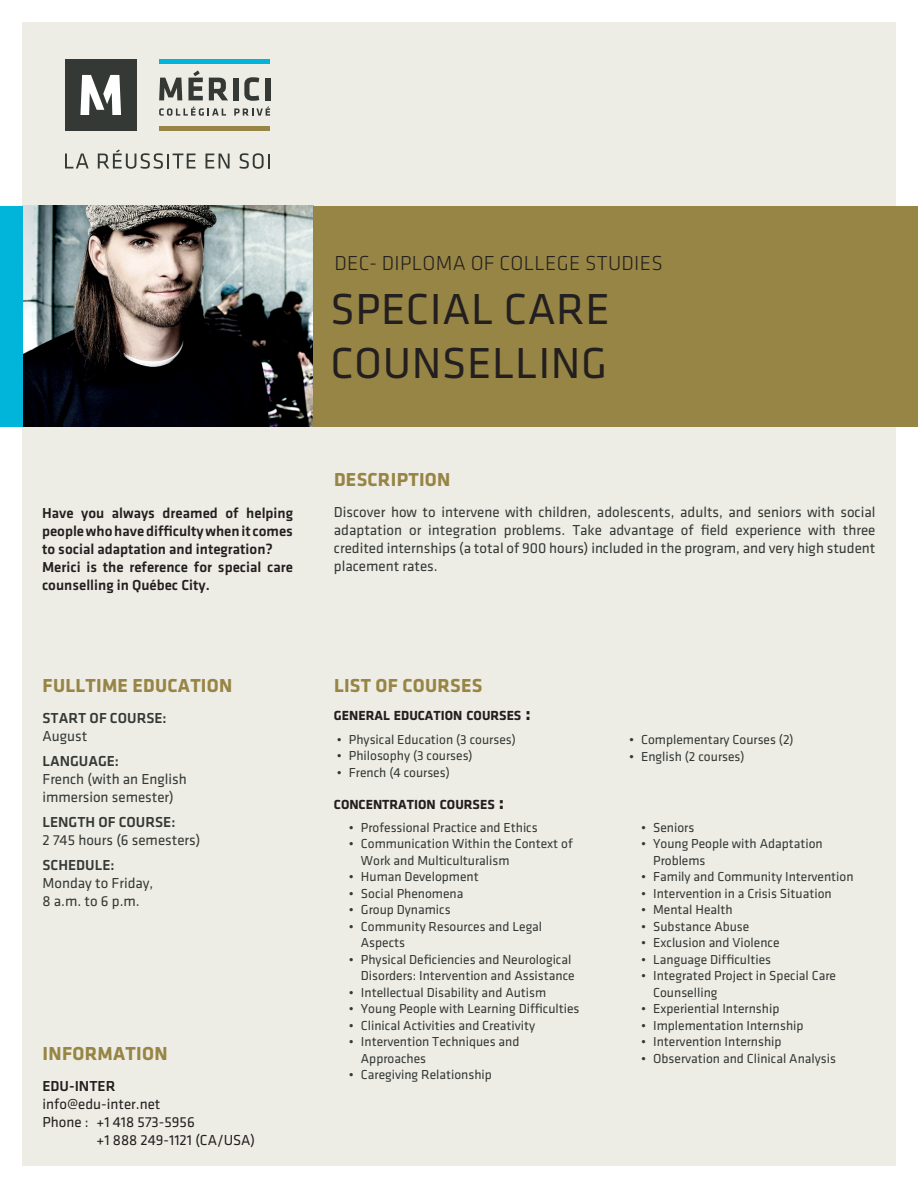
<style>
.page{position:relative;width:918px;height:1188px;background:#fff}
.page>*{position:absolute;margin:0;border:0;box-sizing:border-box;transform-origin:0 0}
.t1{font:45px/54px "Klavika";letter-spacing:.015em;color:#231f20}
.t2{font:21px "Klavika Light OSTF";letter-spacing:.015em;color:#231f20}
.t3{font:700 19.5px "Klavika";letter-spacing:.015em;color:#978545}
.t4{font:15px/18px "Klavika";color:#343936}
.t5{font:500 15px/18px "Klavika";color:#231f20}
.t6{font:15px "Klavika";color:#231f20}
.t7{font:500 15px "Klavika";color:#343936}
.t8{font:700 13.65px "Klavika";color:#231f20}
.t9{font:13.5px/16.5px "Klavika";color:#343936}
.s1{font-size:19.5px}
</style>
<div class="page">
<div style="left:22px;top:22px;width:874px;height:1144px;background:#eeede5"></div>
<svg style="left:65px;top:154px;width:24px;height:15px"></svg>
<svg style="left:98px;top:149px;width:98px;height:20px"></svg>
<svg style="left:206px;top:154px;width:24px;height:15px"></svg>
<svg style="left:239px;top:153px;width:31px;height:16px"></svg>
<div style="left:65px;top:59px;width:72px;height:72px;background:#343936"></div>
<svg style="left:80px;top:75px;width:41px;height:40px"></svg>
<svg style="left:159px;top:78px;width:23px;height:22px"></svg>
<svg style="left:188px;top:70px;width:15px;height:30px"></svg>
<svg style="left:209px;top:78px;width:19px;height:22px"></svg>
<div style="left:233px;top:78px;width:5px;height:22px;background:#343936"></div>
<svg style="left:234px;top:77px;width:36px;height:39px"></svg>
<div style="left:159px;top:59px;width:111px;height:5px;background:#00b4da"></div>
<div style="left:159px;top:126px;width:111px;height:5px;background:#978545"></div>
<svg style="left:159px;top:106px;width:67px;height:10px"></svg>
<img style="left:22px;top:206px;width:291px;height:221px">
<div style="left:0;top:206px;width:22px;height:221px;background:#00b4da"></div>
<div style="left:313px;top:206px;width:605px;height:221px;background:#978545"></div>
<p class="t5" style="left:42px;top:504px;width:253px">Have you always dreamed of helping people who have difficulty when it comes to social adaptation and integration?<br>Merici is the reference for special care counselling in Québec City.</p>
<h3 class="t3" style="left:43px;top:675px;width:191px">FULLTIME EDUCATION</h3>
<p class="t7" style="left:43px;top:710px;width:126px">START OF COURSE:</p>
<p class="t4" style="left:43px;top:728px;width:46px">August</p>
<p class="t7" style="left:43px;top:753px;width:78px">LANGUAGE:</p>
<p class="t4" style="left:43px;top:770px;width:146px">French (with an English immersion semester)</p>
<p class="t7" style="left:43px;top:814px;width:134px">LENGTH OF COURSE:</p>
<p class="t4" style="left:43px;top:831px;width:159px">2 745 hours (6 semesters)</p>
<p class="t7" style="left:43px;top:857px;width:74px">SCHEDULE:</p>
<p class="t4" style="left:43px;top:874px;width:112px">Monday to Friday,<br>8 a.m. to 6 p.m.</p>
<h3 class="t3" style="left:43px;top:1043px;width:126px">INFORMATION</h3>
<p class="t5" style="left:43px;top:1078px;width:74px">EDU-INTER</p>
<p class="t6" style="left:43px;top:1097px;width:119px">info@edu-inter.net</p>
<p class="t6" style="left:43px;top:1115px;width:154px">Phone : +1 418 573-5956</p>
<p class="t6" style="left:97px;top:1133px;width:160px">+1 888 249-1121 (CA/USA)</p>
<h2 class="t2" style="left:334px;top:252px;width:330px">DEC- DIPLOMA OF COLLEGE STUDIES</h2>
<h1 class="t1" style="left:330px;top:282px;width:281px">SPECIAL CARE<br>COUNSELLING</h1>
<h3 class="t3" style="left:334px;top:468px;width:118px">DESCRIPTION</h3>
<p class="t4" style="left:334px;top:503px;width:543px;text-align:justify">Discover how to intervene with children, adolescents, adults, and seniors with social adaptation or integration problems. Take advantage of field experience with three credited internships (a total of 900 hours) included in the program, and very high student placement rates.</p>
<h3 class="t3" style="left:334px;top:675px;width:150px">LIST OF COURSES</h3>
<p class="t8" style="left:334px;top:708px;width:198px">GENERAL EDUCATION COURSES <span class="s1">:</span></p>
<p class="t9" style="left:337px;top:731px;width:181px">• Physical Education (3 courses)</p>
<p class="t9" style="left:337px;top:747px;width:137px">• Philosophy (3 courses)</p>
<p class="t9" style="left:337px;top:764px;width:114px">• French (4 courses)</p>
<p class="t8" style="left:334px;top:797px;width:172px">CONCENTRATION COURSES <span class="s1">:</span></p>
<p class="t9" style="left:349px;top:819px;width:190px">• Professional Practice and Ethics</p>
<p class="t9" style="left:361px;top:836px;width:213px;text-indent:-12px">• Communication Within the Context of<br>Work and Multiculturalism</p>
<p class="t9" style="left:349px;top:869px;width:131px">• Human Development</p>
<p class="t9" style="left:349px;top:885px;width:116px">• Social Phenomena</p>
<p class="t9" style="left:349px;top:902px;width:103px">• Group Dynamics</p>
<p class="t9" style="left:361px;top:918px;width:183px;text-indent:-12px">• Community Resources and Legal<br>Aspects</p>
<p class="t9" style="left:349px;top:951px;width:227px;text-align:right">• Physical Deficiencies and Neurological<br>Disorders: Intervention and Assistance</p>
<p class="t9" style="left:349px;top:984px;width:199px">• Intellectual Disability and Autism</p>
<p class="t9" style="left:349px;top:1001px;width:232px">• Young People with Learning Difficulties</p>
<p class="t9" style="left:349px;top:1017px;width:188px">• Clinical Activities and Creativity</p>
<p class="t9" style="left:361px;top:1034px;width:160px;text-indent:-12px">• Intervention Techniques and<br>Approaches</p>
<p class="t9" style="left:349px;top:1067px;width:145px">• Caregiving Relationship</p>
<p class="t9" style="left:629px;top:732px;width:166px">• Complementary Courses (2)</p>
<p class="t9" style="left:629px;top:748px;width:117px">• English (2 courses)</p>
<p class="t9" style="left:641px;top:819px;width:55px">• Seniors</p>
<p class="t9" style="left:653px;top:835px;width:171px;text-indent:-12px">• Young People with Adaptation<br>Problems</p>
<p class="t9" style="left:641px;top:868px;width:214px">• Family and Community Intervention</p>
<p class="t9" style="left:641px;top:885px;width:192px">• Intervention in a Crisis Situation</p>
<p class="t9" style="left:641px;top:901px;width:93px">• Mental Health</p>
<p class="t9" style="left:641px;top:918px;width:110px">• Substance Abuse</p>
<p class="t9" style="left:641px;top:934px;width:140px">• Exclusion and Violence</p>
<p class="t9" style="left:641px;top:951px;width:131px">• Language Difficulties</p>
<p class="t9" style="left:653px;top:967px;width:184px;text-indent:-12px">• Integrated Project in Special Care<br>Counselling</p>
<p class="t9" style="left:641px;top:1000px;width:140px">• Experiential Internship</p>
<p class="t9" style="left:641px;top:1017px;width:164px">• Implementation Internship</p>
<p class="t9" style="left:641px;top:1033px;width:142px">• Intervention Internship</p>
<p class="t9" style="left:641px;top:1050px;width:196px">• Observation and Clinical Analysis</p>
</div>
